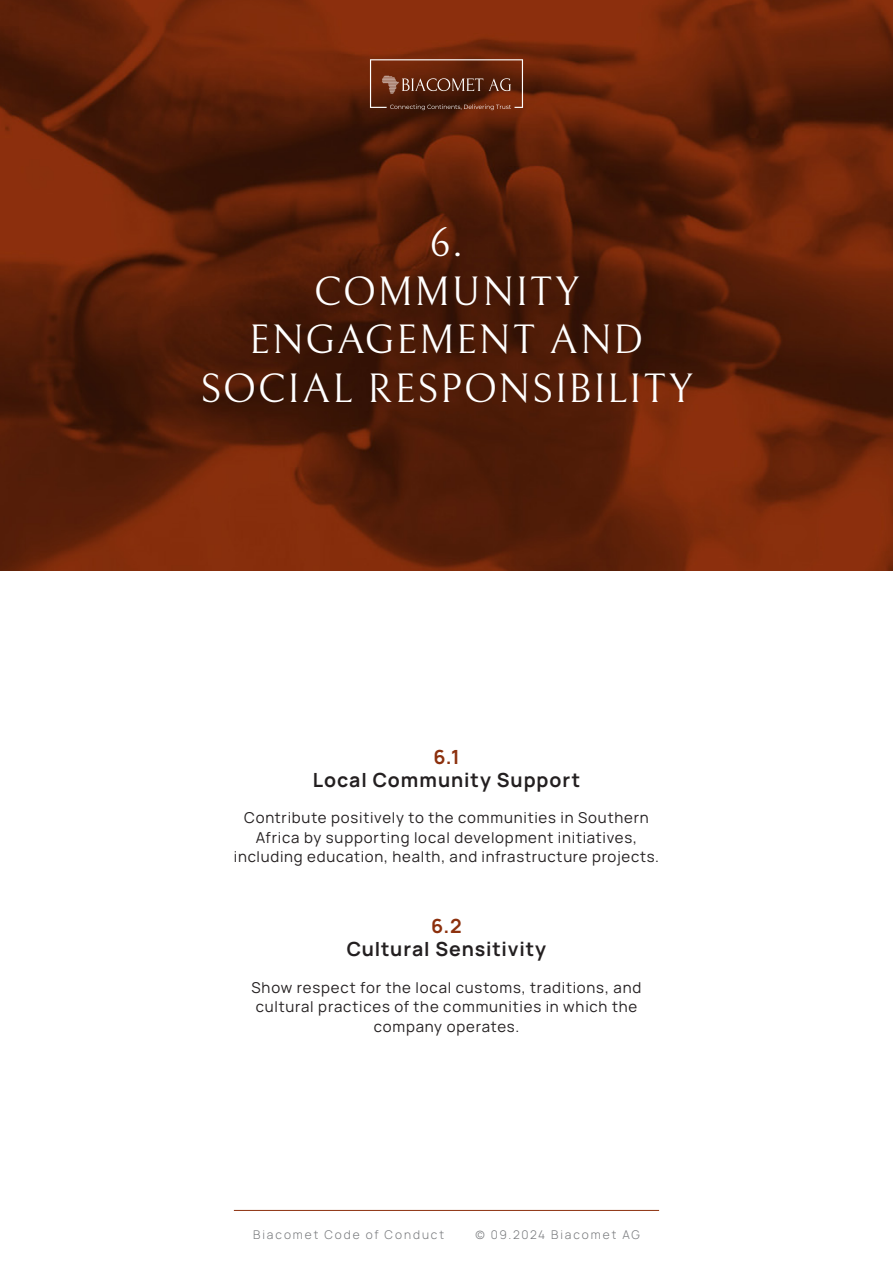
<style>
.page{position:relative;width:893px;height:1263px;background:#fff}
.page>*{position:absolute;margin:0;border:0;box-sizing:border-box;transform-origin:0 0}
.t1{font:40.5px/48.6px "Bellefair";letter-spacing:.03em;color:#fff;text-align:center}
.t2{font:700 19.5px "Manrope";letter-spacing:.045em;color:#231f20}
.t3{font:700 19.5px "Manrope";color:#8c300d}
.t4{font:15px/19.5px "Manrope";letter-spacing:.05em;color:#231f20;text-align:center}
.t5{font:300 12px "Manrope";letter-spacing:.16em;color:#76787b}
</style>
<div class="page">
<hr style="left:234px;top:1210px;width:425px;height:1px;background:#8c300d">
<img style="left:0;top:0;width:893px;height:571px">
<svg style="left:370px;top:59px;width:153px;height:51px;background:#6c3621"></svg>
<h1 class="t1" style="left:200px;top:220px;width:493px">6.<br>COMMUNITY<br>ENGAGEMENT AND<br>SOCIAL RESPONSIBILITY</h1>
<h2 class="t3" style="left:433px;top:740px;width:28px">6.1</h2>
<h2 class="t2" style="left:313px;top:763px;width:269px">Local Community Support</h2>
<p class="t4" style="left:234px;top:807px;width:427px">Contribute positively to the communities in Southern<br>Africa by supporting local development initiatives, including education, health, and infrastructure projects.</p>
<h2 class="t3" style="left:431px;top:909px;width:32px">6.2</h2>
<h2 class="t2" style="left:347px;top:933px;width:201px">Cultural Sensitivity</h2>
<p class="t4" style="left:252px;top:976px;width:391px">Show respect for the local customs, traditions, and cultural practices of the communities in which the company operates.</p>
<p class="t5" style="left:253px;top:1226px;width:192px">Biacomet Code of Conduct</p>
<p class="t5" style="left:475px;top:1226px;width:166px">© 09.2024 Biacomet AG</p>
</div>
